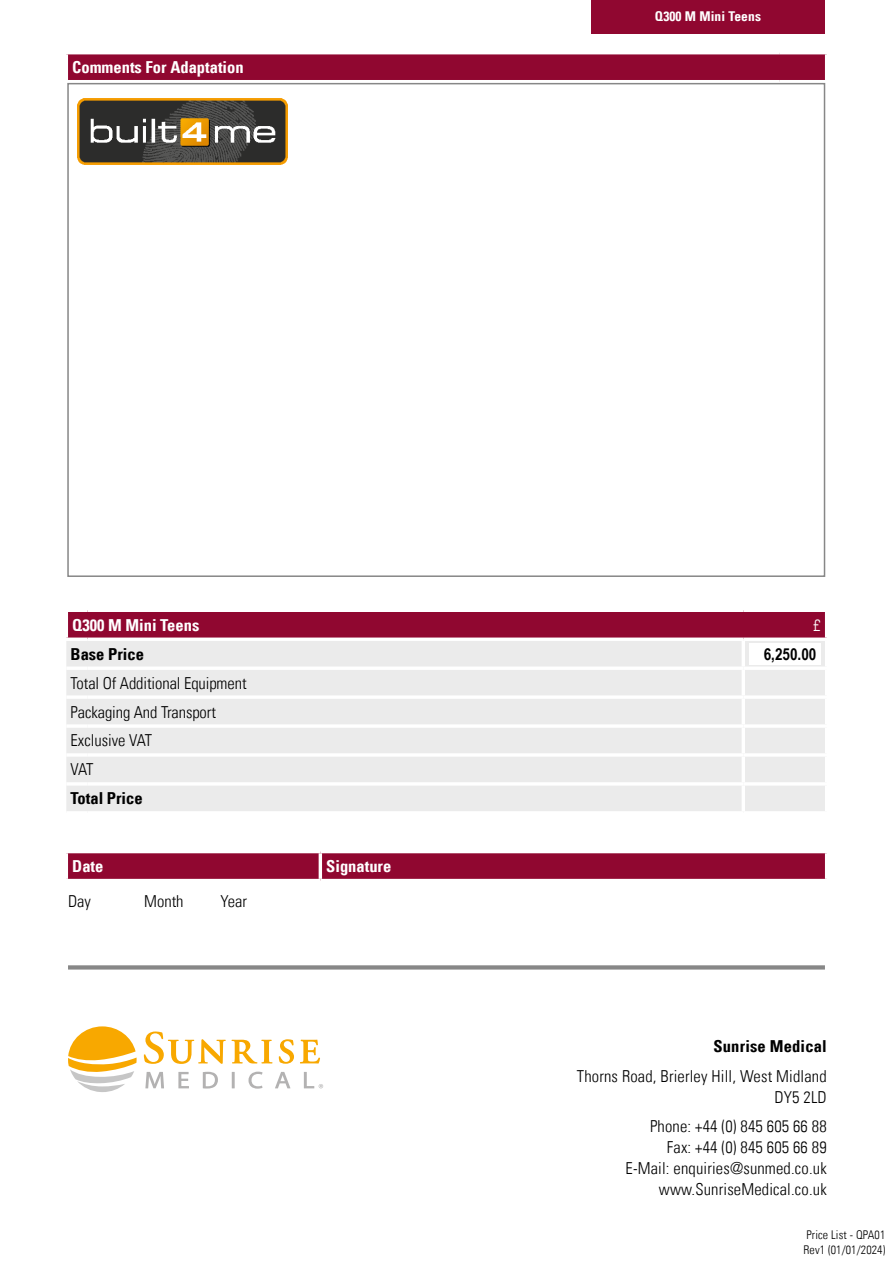
<style>
.page{position:relative;width:893px;height:1263px;background:#fff}
.page>*{position:absolute;margin:0;border:0;box-sizing:border-box;transform-origin:0 0}
.t1{font:16.5px/21px "Univers Com 47 Light Cond";letter-spacing:.01em;color:#000;text-align:right}
.t2{font:16.5px "Univers Com 67 Bold Cond";color:#fff}
.t3{font:16.5px "Univers Com 67 Bold Cond";color:#000}
.t4{font:700 16.5px "Arial Narrow";color:#000}
.t5{font:16.5px "Univers Com 47 Light Cond";color:#fff}
.t6{font:13.5px "Univers Com 67 Bold Cond";letter-spacing:.01em;color:#fff}
.t7{font:12px/14.7px "Univers Com 47 Light Cond";letter-spacing:.01em;color:#000}
</style>
<div class="page">
<svg style="left:68px;top:853px;width:757px;height:26px;background:#910b33"></svg>
<hr style="left:319px;top:853px;width:3px;height:26px;background:#fff">
<div style="left:68px;top:612px;width:757px;height:25px;background:#900730"></div>
<div style="left:66px;top:641px;width:759px;height:170px;background:#ebebeb"></div>
<svg style="left:66px;top:637px;width:22px;height:2px"></svg>
<svg style="left:88px;top:637px;width:655px;height:1px"></svg>
<hr style="left:66px;top:666px;width:22px;height:4px;background:#fff">
<hr style="left:88px;top:666px;width:655px;height:4px;background:#fff">
<hr style="left:66px;top:695px;width:22px;height:4px;background:#fff">
<hr style="left:88px;top:695px;width:655px;height:4px;background:#fff">
<hr style="left:66px;top:724px;width:22px;height:4px;background:#fff">
<hr style="left:88px;top:724px;width:655px;height:4px;background:#fff">
<hr style="left:66px;top:753px;width:22px;height:4px;background:#fff">
<hr style="left:88px;top:753px;width:655px;height:4px;background:#fff">
<hr style="left:66px;top:782px;width:22px;height:4px;background:#fff">
<hr style="left:88px;top:782px;width:655px;height:4px;background:#fff">
<svg style="left:743px;top:637px;width:84px;height:2px"></svg>
<hr style="left:742px;top:641px;width:3px;height:25px;background:#fff">
<hr style="left:743px;top:666px;width:85px;height:4px;background:#fff">
<hr style="left:742px;top:670px;width:3px;height:25px;background:#fff">
<hr style="left:743px;top:695px;width:85px;height:4px;background:#fff">
<hr style="left:742px;top:699px;width:3px;height:25px;background:#fff">
<hr style="left:743px;top:724px;width:85px;height:4px;background:#fff">
<hr style="left:742px;top:728px;width:3px;height:25px;background:#fff">
<hr style="left:743px;top:753px;width:85px;height:4px;background:#fff">
<hr style="left:742px;top:757px;width:3px;height:25px;background:#fff">
<hr style="left:743px;top:782px;width:85px;height:4px;background:#fff">
<hr style="left:742px;top:786px;width:3px;height:25px;background:#fff">
<div style="left:749px;top:643px;width:72px;height:21px;background:#fff"></div>
<svg style="left:68px;top:965px;width:757px;height:4px;background:#909090"></svg>
<svg style="left:68px;top:1026px;width:69px;height:66px"></svg>
<svg style="left:144px;top:1031px;width:129px;height:33px"></svg>
<svg style="left:279px;top:1039px;width:15px;height:25px"></svg>
<svg style="left:300px;top:1040px;width:20px;height:23px"></svg>
<svg style="left:145px;top:1072px;width:19px;height:16px"></svg>
<svg style="left:178px;top:1072px;width:11px;height:16px"></svg>
<svg style="left:203px;top:1072px;width:15px;height:16px"></svg>
<svg style="left:232px;top:1072px;width:3px;height:16px"></svg>
<svg style="left:248px;top:1072px;width:15px;height:17px"></svg>
<svg style="left:275px;top:1072px;width:15px;height:16px"></svg>
<svg style="left:304px;top:1072px;width:19px;height:16px"></svg>
<div style="left:68px;top:54px;width:757px;height:26px;background:#900730"></div>
<div style="left:67px;top:83px;width:758px;height:494px;background:#fff;border:2px solid #878787"></div>
<div style="left:591px;top:0;width:234px;height:34px;background:#900730"></div>
<img style="left:77px;top:98px;width:211px;height:67px">
<p class="t2" style="left:72px;top:57px;width:173px">Comments For Adaptation</p>
<p class="t6" style="left:655px;top:8px;width:108px">Q300 M Mini Teens</p>
<p class="t2" style="left:72px;top:615px;width:129px">Q300 M Mini Teens</p>
<p class="t5" style="left:813px;top:615px;width:9px">£</p>
<p class="t3" style="left:71px;top:644px;width:75px">Base Price</p>
<p class="t4" style="left:764px;top:641px;width:54px">6,250.00</p>
<p class="t1" style="left:71px;top:668px;width:178px;line-height:29px;text-align:left">Total Of Additional Equipment<br>Packaging And Transport<br>Exclusive VAT<br>VAT</p>
<p class="t3" style="left:71px;top:788px;width:74px">Total Price</p>
<p class="t2" style="left:72px;top:856px;width:33px">Date</p>
<p class="t2" style="left:326px;top:856px;width:67px">Signature</p>
<p class="t1" style="left:68px;top:891px;width:24px">Day</p>
<p class="t1" style="left:144px;top:891px;width:41px">Month</p>
<p class="t1" style="left:220px;top:891px;width:28px">Year</p>
<p class="t3" style="left:713px;top:1036px;width:115px">Sunrise Medical</p>
<p class="t1" style="left:577px;top:1065px;width:251px">Thorns Road, Brierley Hill, West Midland<br>DY5 2LD</p>
<p class="t1" style="left:625px;top:1116px;width:203px">Phone: +44 (0) 845 605 66 88<br>Fax: +44 (0) 845 605 66 89<br>E-Mail: enquiries@sunmed.co.uk www.SunriseMedical.co.uk</p>
<p class="t7" style="left:803px;top:1227px;width:83px">Price List - QPA01<br>Rev1 (01/01/2024)</p>
</div>
